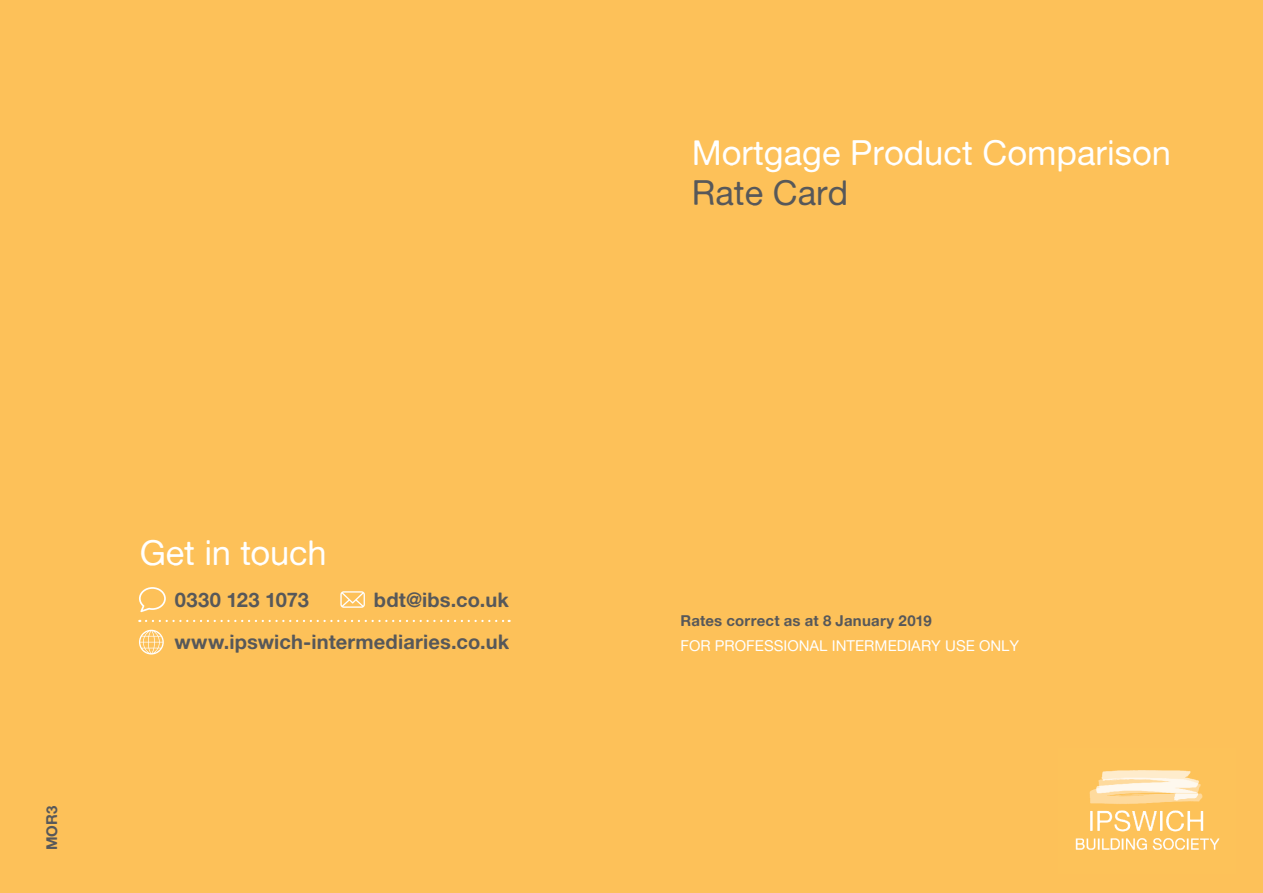
<style>
.page{position:relative;width:1263px;height:893px;background:#fdc159}
.page>*{position:absolute;margin:0;border:0;box-sizing:border-box;transform-origin:0 0}
.t1{font:34.5px "Alte Haas Grotesk";color:#fff}
.t2{font:34.5px "Alte Haas Grotesk";color:#57585a}
.t3{font:20.1px/42.6px "Alte Haas Grotesk Bold";letter-spacing:.005em;color:#57585a;text-align:right}
.t4{font:15px "Alte Haas Grotesk";color:#fff}
.t5{font:15px "Alte Haas Grotesk Bold";letter-spacing:.015em;color:#57585a}
</style>
<div class="page">
<img style="left:1075px;top:770px;width:145px;height:80px">
<svg style="left:139px;top:587px;width:27px;height:25px"></svg>
<svg style="left:340px;top:591px;width:25px;height:17px"></svg>
<svg style="left:146px;top:620px;width:364px;height:2px"></svg>
<svg style="left:139px;top:630px;width:25px;height:24px"></svg>
<p class="t5" style="left:43px;top:850px;width:47px;rotate:-90deg">MOR3</p>
<h1 class="t1" style="left:140px;top:532px;width:188px">Get in touch</h1>
<p class="t3" style="left:175px;top:578px;width:136px">0330 123 1073</p>
<p class="t3" style="left:174px;top:578px;width:336px">bdt@ibs.co.uk www.ipswich-intermediaries.co.uk</p>
<h1 class="t1" style="left:692px;top:132px;width:481px">Mortgage Product Comparison</h1>
<h1 class="t2" style="left:692px;top:173px;width:158px">Rate Card</h1>
<p class="t5" style="left:680px;top:611px;width:253px">Rates correct as at 8 January 2019</p>
<p class="t4" style="left:680px;top:637px;width:340px">FOR PROFESSIONAL INTERMEDIARY USE ONLY</p>
</div>
